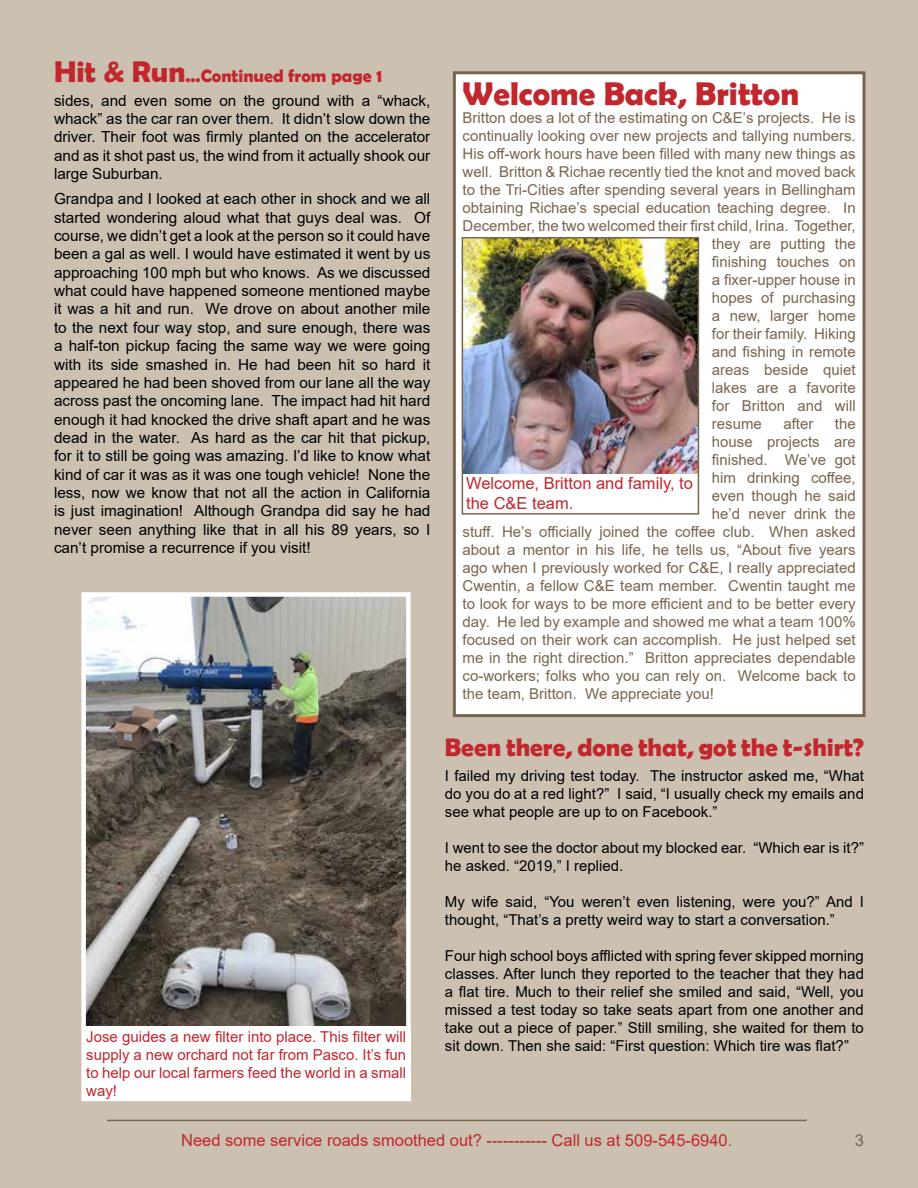
<style>
.page{position:relative;width:918px;height:1188px;background:#ccc1b1}
.page>*{position:absolute;margin:0;border:0;box-sizing:border-box;transform-origin:0 0}
.t1{font:700 33px "Berlin Sans FB Demi";color:#c1272d}
.t2{font:700 25.5px "Berlin Sans FB Demi";color:#c1272d}
.t3{font:700 18px "Berlin Sans FB Demi";color:#c1272d}
.t4{font:16.5px/19.8px "Arial";color:#c1272d}
.t5{font:16.5px "Arial";color:#79654f}
.t6{font:15.3px/18.3px "Arial";color:#000;text-align:justify}
.t7{font:15px "Arial";color:#79654f}
.t8{font:15px/18px "Arial";color:#000;text-align:justify}
.t9{font:15px/18px "Arial";color:#c1272d;text-align:justify}
.s1{font-size:30px}
</style>
<div class="page">
<div style="left:454px;top:73px;width:410px;height:643px;background:#fff"></div>
<div style="left:453px;top:71px;width:413px;height:646px;border:3px solid #79654f"></div>
<hr style="left:107px;top:1120px;width:700px;height:1px;background:#79654f">
<img style="left:465px;top:240px;width:231px;height:234px">
<div style="left:462px;top:237px;width:237px;height:278px;border:2px solid #79654f"></div>
<img style="left:86px;top:597px;width:320px;height:430px">
<div style="left:81px;top:592px;width:330px;height:509px;border:4px solid #fff"></div>
<div style="left:82px;top:1027px;width:328px;height:74px;background:#fff"></div>
<p class="t3" style="left:54px;top:65px;width:330px"><span class="s1">Hit &amp; Run</span>...Continued from page 1</p>
<p class="t6" style="left:54px;top:91px;width:378px">sides, and even some on the ground with a “whack, whack” as the car ran over them. It didn’t slow down the driver. Their foot was firmly planted on the accelerator and as it shot past us, the wind from it actually shook our large Suburban.</p>
<p class="t6" style="left:54px;top:190px;width:378px">Grandpa and I looked at each other in shock and we all started wondering aloud what that guys deal was. Of course, we didn’t get a look at the person so it could have been a gal as well. I would have estimated it went by us approaching 100 mph but who knows. As we discussed what could have happened someone mentioned maybe it was a hit and run. We drove on about another mile to the next four way stop, and sure enough, there was a half-ton pickup facing the same way we were going with its side smashed in. He had been hit so hard it appeared he had been shoved from our lane all the way across past the oncoming lane. The impact had hit hard enough it had knocked the drive shaft apart and he was dead in the water. As hard as the car hit that pickup, for it to still be going was amazing. I’d like to know what kind of car it was as it was one tough vehicle! None the less, now we know that not all the action in California is just imagination! Although Grandpa did say he had never seen anything like that in all his 89 years, so I can’t promise a recurrence if you visit!</p>
<h1 class="t1" style="left:463px;top:74px;width:338px">Welcome Back, Britton</h1>
<p class="t7" style="left:463px;top:107px;width:395px">Britton does a lot of the estimating on C&amp;E’s projects. He is</p>
<p class="t7" style="left:463px;top:125px;width:395px">continually looking over new projects and tallying numbers.</p>
<p class="t7" style="left:463px;top:143px;width:395px">His off-work hours have been filled with many new things as</p>
<p class="t7" style="left:463px;top:161px;width:395px">well. Britton &amp; Richae recently tied the knot and moved back</p>
<p class="t7" style="left:463px;top:179px;width:395px">to the Tri-Cities after spending several years in Bellingham</p>
<p class="t7" style="left:463px;top:197px;width:395px">obtaining Richae’s special education teaching degree. In</p>
<p class="t7" style="left:463px;top:215px;width:395px">December, the two welcomed their first child, Irina. Together,</p>
<p class="t7" style="left:712px;top:233px;width:145px">they are putting the</p>
<p class="t7" style="left:712px;top:251px;width:145px">finishing touches on</p>
<p class="t7" style="left:712px;top:269px;width:145px">a fixer-upper house in</p>
<p class="t7" style="left:712px;top:287px;width:145px">hopes of purchasing</p>
<p class="t7" style="left:712px;top:305px;width:145px">a new, larger home</p>
<p class="t7" style="left:712px;top:323px;width:145px">for their family. Hiking</p>
<p class="t7" style="left:712px;top:341px;width:145px">and fishing in remote</p>
<p class="t7" style="left:712px;top:359px;width:145px">areas beside quiet</p>
<p class="t7" style="left:712px;top:377px;width:145px">lakes are a favorite</p>
<p class="t7" style="left:712px;top:395px;width:145px">for Britton and will</p>
<p class="t7" style="left:712px;top:413px;width:52px">resume</p>
<p class="t7" style="left:783px;top:413px;width:32px">after</p>
<p class="t7" style="left:835px;top:413px;width:22px">the</p>
<p class="t7" style="left:712px;top:431px;width:145px">house projects are</p>
<p class="t7" style="left:712px;top:449px;width:145px">finished. We’ve got</p>
<p class="t7" style="left:712px;top:467px;width:145px">him drinking coffee,</p>
<p class="t7" style="left:712px;top:485px;width:145px">even though he said</p>
<p class="t7" style="left:712px;top:503px;width:145px">he’d never drink the</p>
<p class="t7" style="left:463px;top:521px;width:395px">stuff. He’s officially joined the coffee club. When asked</p>
<p class="t7" style="left:463px;top:539px;width:395px">about a mentor in his life, he tells us, “About five years</p>
<p class="t7" style="left:463px;top:557px;width:395px">ago when I previously worked for C&amp;E, I really appreciated</p>
<p class="t7" style="left:463px;top:575px;width:395px">Cwentin, a fellow C&amp;E team member. Cwentin taught me</p>
<p class="t7" style="left:463px;top:593px;width:395px">to look for ways to be more efficient and to be better every</p>
<p class="t7" style="left:463px;top:611px;width:395px">day. He led by example and showed me what a team 100%</p>
<p class="t7" style="left:463px;top:629px;width:395px">focused on their work can accomplish. He just helped set</p>
<p class="t7" style="left:463px;top:647px;width:395px">me in the right direction.” Britton appreciates dependable</p>
<p class="t7" style="left:463px;top:665px;width:395px">co-workers; folks who you can rely on. Welcome back to</p>
<p class="t7" style="left:463px;top:683px;width:253px">the team, Britton. We appreciate you!</p>
<p class="t4" style="left:466px;top:474px;width:228px">Welcome, Britton and family, to the C&amp;E team.</p>
<p class="t9" style="left:86px;top:1027px;width:322px">Jose guides a new filter into place. This filter will supply a new orchard not far from Pasco. It’s fun to help our local farmers feed the world in a small way!</p>
<h2 class="t2" style="left:445px;top:732px;width:421px">Been there, done that, got the t-shirt?</h2>
<p class="t8" style="left:445px;top:766px;width:421px">I failed my driving test today. The instructor asked me, “What do you do at a red light?” I said, “I usually check my emails and see what people are up to on Facebook.”</p>
<p class="t8" style="left:445px;top:838px;width:421px">I went to see the doctor about my blocked ear. “Which ear is it?” he asked. “2019,” I replied.</p>
<p class="t8" style="left:445px;top:892px;width:421px">My wife said, “You weren’t even listening, were you?” And I thought, “That’s a pretty weird way to start a conversation.”</p>
<p class="t8" style="left:445px;top:946px;width:421px">Four high school boys afflicted with spring fever skipped morning classes. After lunch they reported to the teacher that they had a flat tire. Much to their relief she smiled and said, “Well, you missed a test today so take seats apart from one another and take out a piece of paper.” Still smiling, she waited for them to sit down. Then she said: “First question: Which tire was flat?”</p>
<p class="t4" style="left:181px;top:1130px;width:553px">Need some service roads smoothed out? ----------- Call us at 509-545-6940.</p>
<p class="t5" style="left:855px;top:1129px;width:11px">3</p>
</div>
